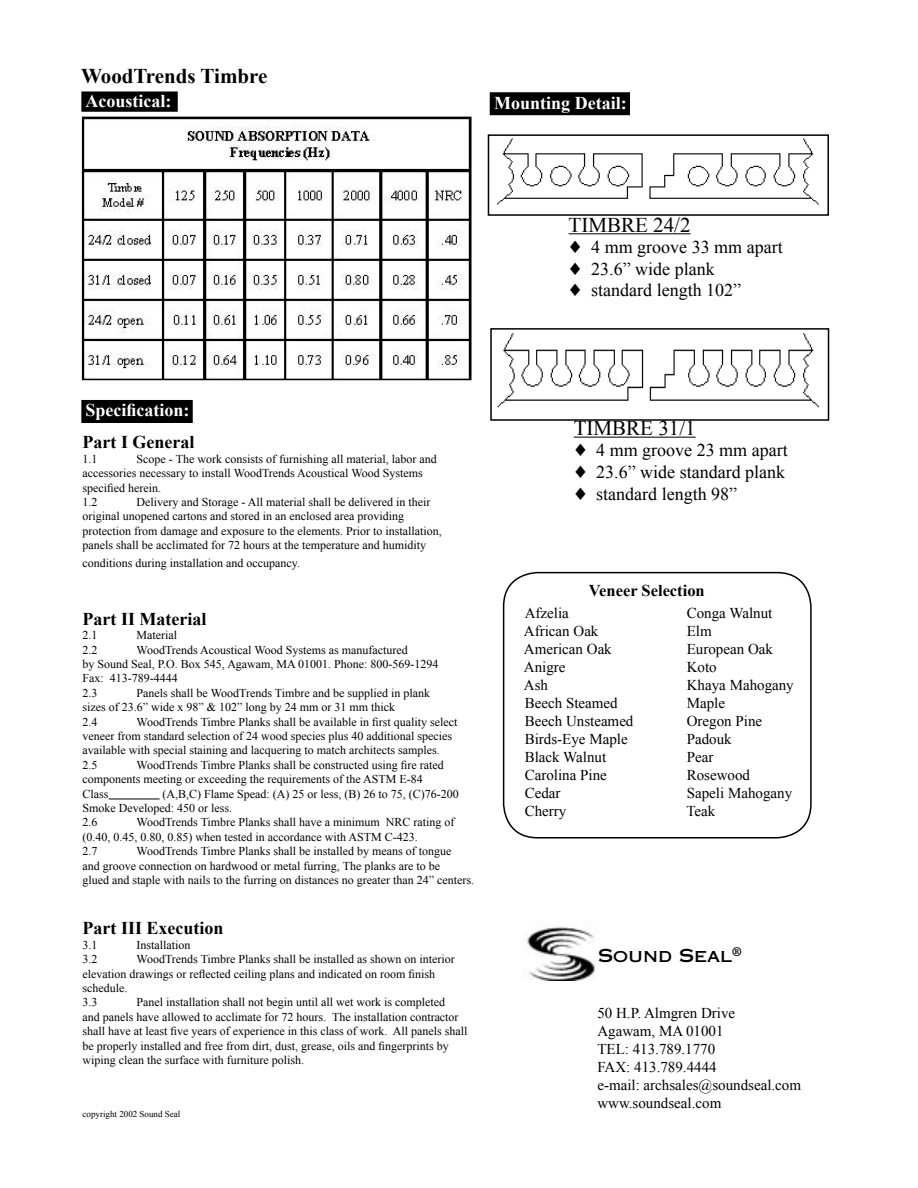
<style>
.page{position:relative;width:918px;height:1188px;background:#fff}
.page>*{position:absolute;margin:0;border:0;box-sizing:border-box;transform-origin:0 0}
.t1{font:21px "Times New Roman";color:#000}
.t2{font:700 21px "Times New Roman";color:#000}
.t3{font:18px "Times New Roman";color:#000}
.t4{font:700 18px "Times New Roman";color:#000}
.t5{font:700 18px "Times New Roman";color:#fff}
.t6{font:18px "Copperplate Thirty One AB";color:#000}
.t7{font:700 16.5px "Times New Roman";color:#000}
.t8{font:15px "Times New Roman";color:#000}
.t9{font:12px "Times New Roman";color:#000}
.t10{font:9px "Times New Roman";color:#000}
</style>
<div class="page">
<svg style="left:502px;top:571px;width:310px;height:267px"></svg>
<div style="left:82px;top:401px;width:110px;height:21px;background:#000"></div>
<div style="left:81px;top:400px;width:112px;height:23px;border:2px solid #000"></div>
<div style="left:491px;top:93px;width:138px;height:21px;background:#000"></div>
<div style="left:490px;top:92px;width:140px;height:23px;border:2px solid #000"></div>
<div style="left:82px;top:92px;width:95px;height:19px;background:#000"></div>
<div style="left:81px;top:92px;width:97px;height:20px;border:2px solid #000"></div>
<hr style="left:109px;top:799px;width:51px;height:1px;background:#000">
<img style="left:523px;top:926px;width:73px;height:54px">
<hr style="left:574px;top:437px;width:122px;height:1px;background:#000">
<hr style="left:569px;top:233px;width:122px;height:1px;background:#000">
<img style="left:85px;top:120px;width:384px;height:257px">
<div style="left:82px;top:117px;width:390px;height:263px;border:2px solid #000"></div>
<img style="left:497px;top:138px;width:322px;height:67px">
<div style="left:488px;top:134px;width:341px;height:82px;border:2px solid #000"></div>
<img style="left:497px;top:333px;width:322px;height:75px">
<div style="left:490px;top:328px;width:339px;height:93px;border:2px solid #000"></div>
<p class="t2" style="left:81px;top:64px;width:188px">WoodTrends Timbre</p>
<p class="t5" style="left:86px;top:91px;width:87px">Acoustical:</p>
<p class="t5" style="left:494px;top:92px;width:134px">Mounting Detail:</p>
<p class="t5" style="left:86px;top:400px;width:106px">Specification:</p>
<p class="t4" style="left:83px;top:432px;width:113px">Part I General</p>
<p class="t9" style="left:83px;top:452px;width:16px">1.1</p>
<p class="t9" style="left:137px;top:452px;width:302px">Scope - The work consists of furnishing all material, labor and</p>
<p class="t9" style="left:83px;top:466px;width:342px">accessories necessary to install WoodTrends Acoustical Wood Systems</p>
<p class="t9" style="left:83px;top:481px;width:80px">specified herein.</p>
<p class="t9" style="left:83px;top:495px;width:16px">1.2</p>
<p class="t9" style="left:137px;top:495px;width:295px">Delivery and Storage - All material shall be delivered in their</p>
<p class="t9" style="left:83px;top:510px;width:323px">original unopened cartons and stored in an enclosed area providing</p>
<p class="t9" style="left:83px;top:524px;width:361px">protection from damage and exposure to the elements. Prior to installation,</p>
<p class="t9" style="left:83px;top:538px;width:345px">panels shall be acclimated for 72 hours at the temperature and humidity</p>
<p class="t9" style="left:83px;top:556px;width:219px">conditions during installation and occupancy.</p>
<p class="t4" style="left:83px;top:608px;width:125px">Part II Material</p>
<p class="t9" style="left:83px;top:628px;width:16px">2.1</p>
<p class="t9" style="left:137px;top:628px;width:42px">Material</p>
<p class="t9" style="left:83px;top:643px;width:16px">2.2</p>
<p class="t9" style="left:137px;top:643px;width:273px">WoodTrends Acoustical Wood Systems as manufactured</p>
<p class="t9" style="left:83px;top:657px;width:358px">by Sound Seal, P.O. Box 545, Agawam, MA 01001. Phone: 800-569-1294</p>
<p class="t9" style="left:83px;top:672px;width:97px">Fax: 413-789-4444</p>
<p class="t9" style="left:83px;top:686px;width:16px">2.3</p>
<p class="t9" style="left:137px;top:686px;width:295px">Panels shall be WoodTrends Timbre and be supplied in plank</p>
<p class="t9" style="left:83px;top:700px;width:314px">sizes of 23.6” wide x 98” &amp; 102” long by 24 mm or 31 mm thick</p>
<p class="t9" style="left:83px;top:715px;width:16px">2.4</p>
<p class="t9" style="left:137px;top:715px;width:322px">WoodTrends Timbre Planks shall be available in first quality select</p>
<p class="t9" style="left:83px;top:729px;width:371px">veneer from standard selection of 24 wood species plus 40 additional species</p>
<p class="t9" style="left:83px;top:744px;width:359px">available with special staining and lacquering to match architects samples.</p>
<p class="t9" style="left:83px;top:758px;width:16px">2.5</p>
<p class="t9" style="left:137px;top:758px;width:309px">WoodTrends Timbre Planks shall be constructed using fire rated</p>
<p class="t9" style="left:83px;top:772px;width:342px">components meeting or exceeding the requirements of the ASTM E-84</p>
<p class="t9" style="left:83px;top:787px;width:28px">Class</p>
<p class="t9" style="left:163px;top:787px;width:298px">(A,B,C) Flame Spead: (A) 25 or less, (B) 26 to 75, (C)76-200</p>
<p class="t9" style="left:83px;top:801px;width:151px">Smoke Developed: 450 or less.</p>
<p class="t9" style="left:83px;top:816px;width:16px">2.6</p>
<p class="t9" style="left:137px;top:816px;width:319px">WoodTrends Timbre Planks shall have a minimum NRC rating of</p>
<p class="t9" style="left:83px;top:830px;width:337px">(0.40, 0.45, 0.80, 0.85) when tested in accordance with ASTM C-423.</p>
<p class="t9" style="left:83px;top:844px;width:16px">2.7</p>
<p class="t9" style="left:137px;top:844px;width:316px">WoodTrends Timbre Planks shall be installed by means of tongue</p>
<p class="t9" style="left:83px;top:859px;width:359px">and groove connection on hardwood or metal furring, The planks are to be</p>
<p class="t9" style="left:83px;top:873px;width:393px">glued and staple with nails to the furring on distances no greater than 24” centers.</p>
<p class="t4" style="left:83px;top:918px;width:142px">Part III Execution</p>
<p class="t9" style="left:83px;top:938px;width:16px">3.1</p>
<p class="t9" style="left:137px;top:938px;width:55px">Installation</p>
<p class="t9" style="left:83px;top:952px;width:16px">3.2</p>
<p class="t9" style="left:137px;top:952px;width:320px">WoodTrends Timbre Planks shall be installed as shown on interior</p>
<p class="t9" style="left:83px;top:967px;width:354px">elevation drawings or reflected ceiling plans and indicated on room finish</p>
<p class="t9" style="left:83px;top:981px;width:46px">schedule.</p>
<p class="t9" style="left:83px;top:996px;width:16px">3.3</p>
<p class="t9" style="left:137px;top:996px;width:310px">Panel installation shall not begin until all wet work is completed</p>
<p class="t9" style="left:83px;top:1010px;width:378px">and panels have allowed to acclimate for 72 hours. The installation contractor</p>
<p class="t9" style="left:83px;top:1024px;width:386px">shall have at least five years of experience in this class of work. All panels shall</p>
<p class="t9" style="left:83px;top:1039px;width:368px">be properly installed and free from dirt, dust, grease, oils and fingerprints by</p>
<p class="t9" style="left:83px;top:1053px;width:223px">wiping clean the surface with furniture polish.</p>
<p class="t10" style="left:83px;top:1108px;width:99px">copyright 2002 Sound Seal</p>
<p class="t1" style="left:569px;top:212px;width:123px">TIMBRE 24/2</p>
<p class="t3" style="left:569px;top:237px;width:216px">♦ 4 mm groove 33 mm apart</p>
<p class="t3" style="left:569px;top:258px;width:148px">♦ 23.6” wide plank</p>
<p class="t3" style="left:569px;top:280px;width:174px">♦ standard length 102”</p>
<p class="t1" style="left:574px;top:416px;width:123px">TIMBRE 31/1</p>
<p class="t3" style="left:574px;top:440px;width:216px">♦ 4 mm groove 23 mm apart</p>
<p class="t3" style="left:574px;top:462px;width:213px">♦ 23.6” wide standard plank</p>
<p class="t3" style="left:574px;top:483px;width:165px">♦ standard length 98”</p>
<p class="t7" style="left:589px;top:581px;width:117px">Veneer Selection</p>
<p class="t8" style="left:525px;top:604px;width:46px">Afzelia</p>
<p class="t8" style="left:687px;top:604px;width:87px">Conga Walnut</p>
<p class="t8" style="left:524px;top:622px;width:76px">African Oak</p>
<p class="t8" style="left:687px;top:622px;width:27px">Elm</p>
<p class="t8" style="left:524px;top:640px;width:89px">American Oak</p>
<p class="t8" style="left:687px;top:640px;width:88px">European Oak</p>
<p class="t8" style="left:524px;top:658px;width:43px">Anigre</p>
<p class="t8" style="left:687px;top:658px;width:31px">Koto</p>
<p class="t8" style="left:524px;top:676px;width:26px">Ash</p>
<p class="t8" style="left:687px;top:676px;width:109px">Khaya Mahogany</p>
<p class="t8" style="left:525px;top:694px;width:94px">Beech Steamed</p>
<p class="t8" style="left:687px;top:694px;width:40px">Maple</p>
<p class="t8" style="left:525px;top:712px;width:110px">Beech Unsteamed</p>
<p class="t8" style="left:687px;top:712px;width:77px">Oregon Pine</p>
<p class="t8" style="left:525px;top:730px;width:104px">Birds-Eye Maple</p>
<p class="t8" style="left:687px;top:730px;width:46px">Padouk</p>
<p class="t8" style="left:525px;top:748px;width:83px">Black Walnut</p>
<p class="t8" style="left:687px;top:748px;width:28px">Pear</p>
<p class="t8" style="left:525px;top:766px;width:84px">Carolina Pine</p>
<p class="t8" style="left:687px;top:766px;width:65px">Rosewood</p>
<p class="t8" style="left:525px;top:784px;width:37px">Cedar</p>
<p class="t8" style="left:687px;top:784px;width:107px">Sapeli Mahogany</p>
<p class="t8" style="left:525px;top:802px;width:43px">Cherry</p>
<p class="t8" style="left:687px;top:802px;width:30px">Teak</p>
<p class="t6" style="left:598px;top:945px;width:145px">SOUND SEAL<sup>®</sup></p>
<p class="t8" style="left:597px;top:1004px;width:139px">50 H.P. Almgren Drive</p>
<p class="t8" style="left:597px;top:1022px;width:128px">Agawam, MA 01001</p>
<p class="t8" style="left:597px;top:1040px;width:119px">TEL: 413.789.1770</p>
<p class="t8" style="left:597px;top:1058px;width:121px">FAX: 413.789.4444</p>
<p class="t8" style="left:597px;top:1076px;width:205px">e-mail: archsales@soundseal.com</p>
<p class="t8" style="left:597px;top:1094px;width:126px">www.soundseal.com</p>
</div>
